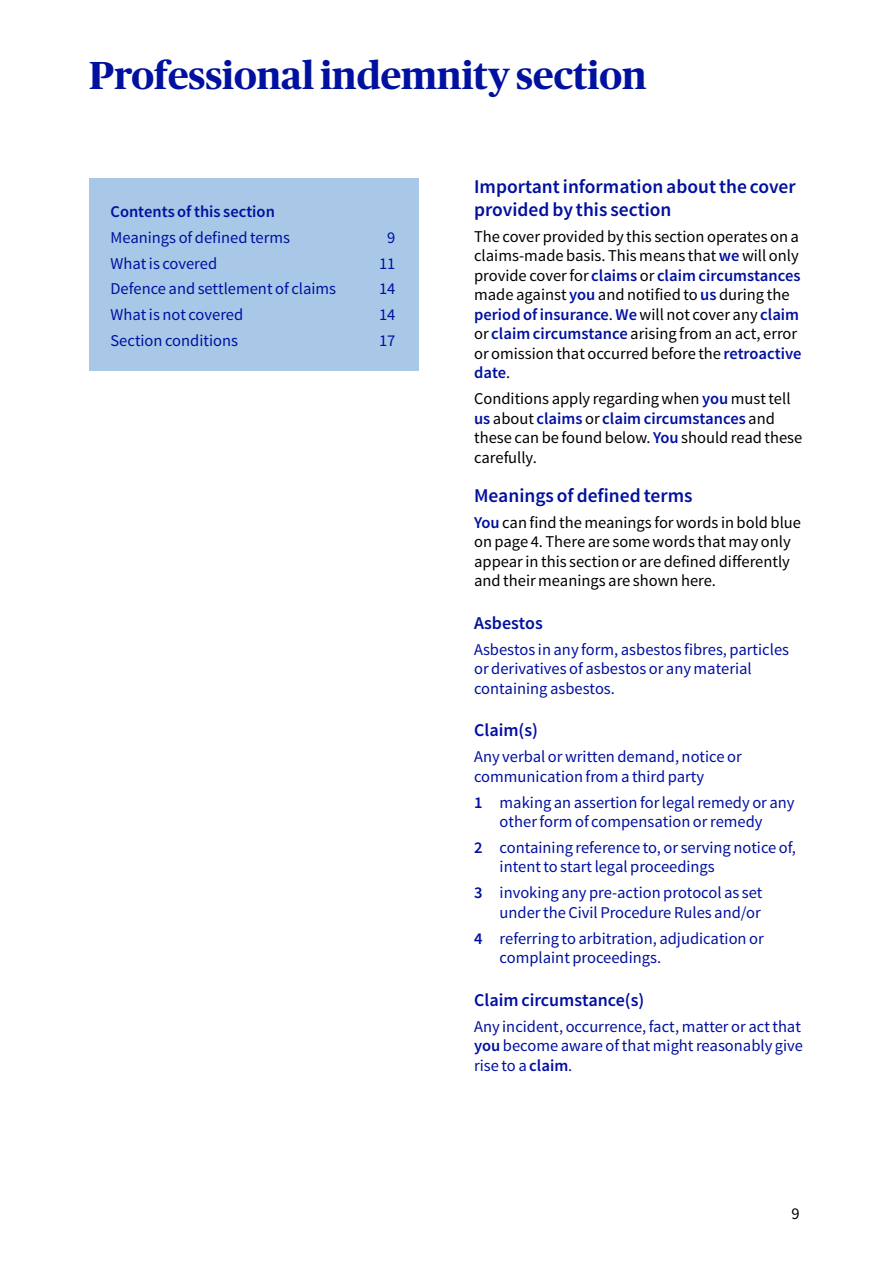
<style>
.page{position:relative;width:893px;height:1263px;background:#fff}
.page>*{position:absolute;margin:0;border:0;box-sizing:border-box;transform-origin:0 0}
.t1{font:700 39px "Publico Headline";color:#00109f}
.t2{font:600 19.5px/22.5px "Source Sans Pro";color:#00109f}
.t3{font:600 18px "Source Sans Pro";color:#00109f}
.t4{font:16.5px/19.5px "Source Sans Pro";color:#00109f}
.t5{font:16.5px/19.5px "Source Sans Pro";color:#000}
.t6{font:600 16.5px "Source Sans Pro";color:#00109f}
.s1{font-weight:600;color:#00109f}
.s2{font-weight:600}
</style>
<div class="page">
<div style="left:89px;top:179px;width:330px;height:192px;background:#a9c8e7"></div>
<h1 class="t1" style="left:89px;top:47px;width:559px">Professional indemnity section</h1>
<p class="t6" style="left:111px;top:201px;width:166px">Contents of this section</p>
<p class="t4" style="left:111px;top:228px;width:181px">Meanings of defined terms</p>
<p class="t4" style="left:387px;top:228px;width:10px">9</p>
<p class="t4" style="left:111px;top:254px;width:108px">What is covered</p>
<p class="t4" style="left:379px;top:254px;width:18px">11</p>
<p class="t4" style="left:111px;top:280px;width:227px">Defence and settlement of claims</p>
<p class="t4" style="left:379px;top:280px;width:18px">14</p>
<p class="t4" style="left:111px;top:305px;width:134px">What is not covered</p>
<p class="t4" style="left:379px;top:305px;width:18px">14</p>
<p class="t4" style="left:111px;top:331px;width:129px">Section conditions</p>
<p class="t4" style="left:379px;top:331px;width:18px">17</p>
<p class="t2" style="left:474px;top:176px;width:323px">Important information about the cover provided by this section</p>
<p class="t5" style="left:474px;top:227px;width:329px">The cover provided by this section operates on a claims-made basis. This means that <span class="s1">we</span> will only provide cover for <span class="s1">claims</span> or <span class="s1">claim circumstances </span>made against <span class="s1">you</span> and notified to <span class="s1">us</span> during the <span class="s1">period of insurance</span>. <span class="s1">We</span> will not cover any <span class="s1">claim </span>or <span class="s1">claim circumstance</span> arising from an act, error or omission that occurred before the <span class="s1">retroactive date</span>.</p>
<p class="t5" style="left:474px;top:389px;width:330px">Conditions apply regarding when <span class="s1">you</span> must tell <span class="s1">us</span> about <span class="s1">claims</span> or <span class="s1">claim circumstances</span> and these can be found below. <span class="s1">You</span> should read these carefully.</p>
<p class="t2" style="left:474px;top:485px;width:220px">Meanings of defined terms</p>
<p class="t5" style="left:474px;top:513px;width:328px"><span class="s1">You</span> can find the meanings for words in bold blue on page 4. There are some words that may only appear in this section or are defined differently and their meanings are shown here.</p>
<p class="t3" style="left:474px;top:612px;width:70px">Asbestos</p>
<p class="t4" style="left:474px;top:640px;width:316px">Asbestos in any form, asbestos fibres, particles or derivatives of asbestos or any material containing asbestos.</p>
<p class="t3" style="left:474px;top:719px;width:65px">Claim(s)</p>
<p class="t4" style="left:474px;top:747px;width:269px">Any verbal or written demand, notice or communication from a third party</p>
<p class="t4" style="left:474px;top:793px;width:322px;text-align:center"><span class="s2">1</span> making an assertion for legal remedy or any other form of compensation or remedy</p>
<p class="t4" style="left:500px;top:838px;width:298px;text-indent:-26px"><span class="s2">2</span> containing reference to, or serving notice of, intent to start legal proceedings</p>
<p class="t4" style="left:474px;top:883px;width:290px;text-align:right"><span class="s2">3</span> invoking any pre-action protocol as set under the Civil Procedure Rules and/or</p>
<p class="t4" style="left:500px;top:929px;width:266px;text-indent:-26px"><span class="s2">4</span> referring to arbitration, adjudication or complaint proceedings.</p>
<p class="t3" style="left:474px;top:988px;width:172px">Claim circumstance(s)</p>
<p class="t4" style="left:474px;top:1017px;width:330px">Any incident, occurrence, fact, matter or act that <span class="s2">you</span> become aware of that might reasonably give rise to a <span class="s2">claim</span>.</p>
<p class="t5" style="left:791px;top:1204px;width:10px">9</p>
</div>
